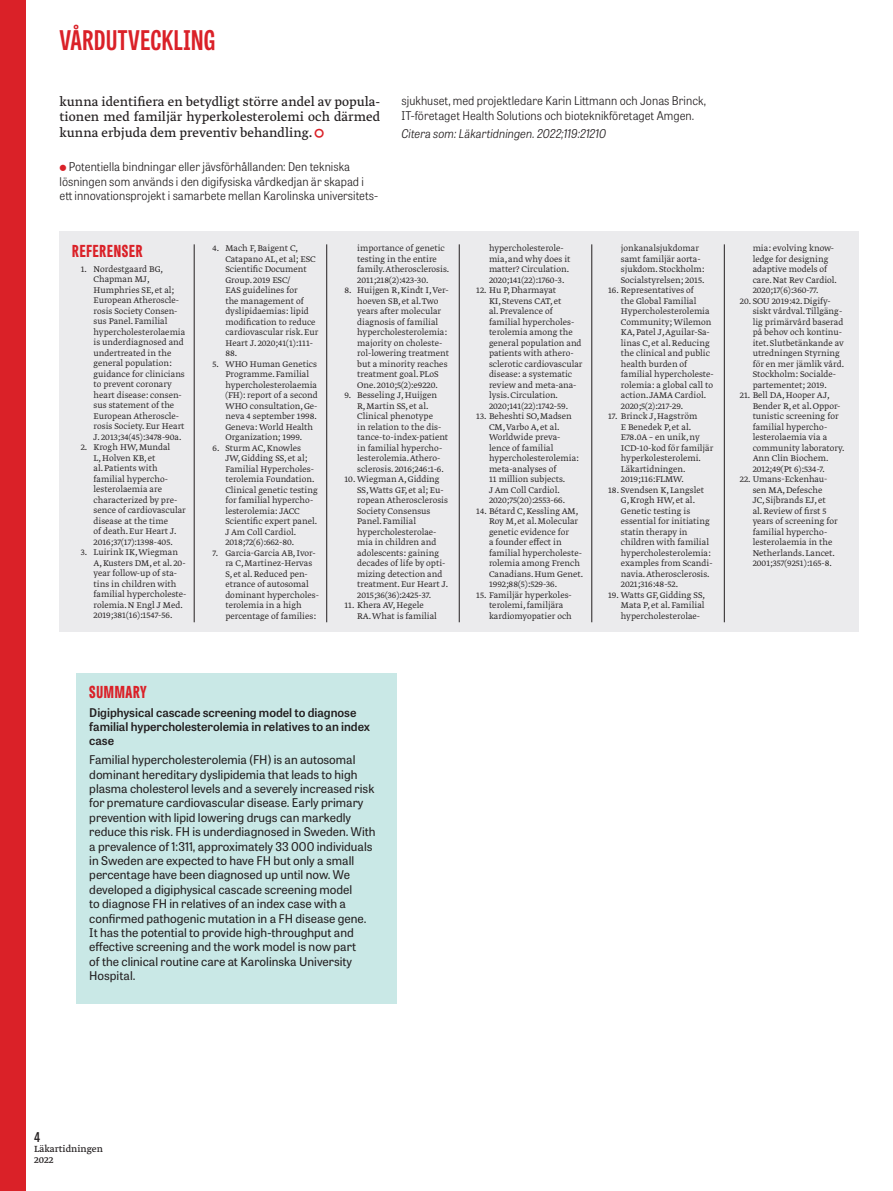
<style>
.page{position:relative;width:893px;height:1191px;background:#fff}
.page>*{position:absolute;margin:0;border:0;box-sizing:border-box;transform-origin:0 0}
.t1{font:700 27px "Tablet Gothic Compressed";letter-spacing:.02em;color:#da2128}
.Rubrik_fakta_röd_ref{font:800 16.5px "Tablet Gothic Compressed";letter-spacing:.045em;color:#da2128}
.Rubrik_fakta_röd{font:800 16.5px "Tablet Gothic Compressed";letter-spacing:.045em;color:#da2128}
.Brödtext_m{font:14.25px/15.8px "Greta Text Pro Regular Min";color:#231f20;text-align:justify}
.t2{font:600 13.5px "Tablet Gothic Condensed";color:#231f20}
.Summary{font:12px/14.4px "Tablet Gothic";color:#231f20}
.Bindningar_eller_jäv{font:300 12px/14.2px "Tablet Gothic Narrow";letter-spacing:.005em;color:#231f20}
.Summary-2{font:600 12px/14.4px "Tablet Gothic";color:#231f20}
.Citera_som{font:italic 300 12px "Tablet Gothic Narrow";color:#231f20}
.t3{font:10.5px/10.5px "Greta Text Pro";color:#231f20}
.t4{font:9.75px/10.5px "Greta Text Pro Light Min";color:#231f20}
.s1{color:#da2128}
</style>
<div class="page">
<div style="left:0;top:0;width:26px;height:1191px;background:#da2128"></div>
<div style="left:77px;top:673px;width:320px;height:330px;background:#c9e8e6"></div>
<div style="left:60px;top:232px;width:799px;height:400px;background:#ebebed"></div>
<hr style="left:194px;top:244px;width:1px;height:378px;background:#231f20">
<hr style="left:459px;top:244px;width:1px;height:378px;background:#231f20">
<hr style="left:326px;top:244px;width:1px;height:378px;background:#231f20">
<hr style="left:591px;top:244px;width:1px;height:378px;background:#231f20">
<hr style="left:724px;top:244px;width:1px;height:378px;background:#231f20">
<h1 class="t1" style="left:60px;top:22px;width:157px">VÅRDUTVECKLING</h1>
<p class="Brödtext_m" style="left:60px;top:94px;width:322px">kunna identifiera en betydligt större andel av popula&shy;tionen med familjär hyperkolesterolemi och därmed kunna erbjuda dem preventiv behandling. <span class="s1">▲</span></p>
<p class="Bindningar_eller_jäv" style="left:60px;top:159px;width:320px;text-indent:9px">Potentiella bindningar eller jävsförhållanden: Den tekniska lösningen som används i den digifysiska vårdkedjan är skapad i ett innovationsprojekt i samarbete mellan Karolinska universitets-</p>
<p class="Bindningar_eller_jäv" style="left:401px;top:93px;width:306px">sjukhuset, med projektledare Karin Littmann och Jonas Brinck,<br>IT-företaget Health Solutions och bioteknikföretaget Amgen.</p>
<p class="Citera_som" style="left:401px;top:125px;width:206px">Citera som: Läkartidningen. 2022;119:21210</p>
<p class="Rubrik_fakta_röd_ref" style="left:72px;top:239px;width:72px">REFERENSER</p>
<p class="t4" style="left:94px;top:264px;width:93px;text-indent:-13px">1. Nordestgaard BG,<br>Chapman MJ,<br>Humphries SE, et al;<br>European Atheroscle&shy;rosis Society Consen&shy;sus Panel. Familial hypercholesterolaemia is underdiagnosed and undertreated in the general population: guidance for clinicians to prevent coronary heart disease: consen&shy;sus statement of the<br>European Atheroscle&shy;rosis Society. Eur Heart<br>J. 2013;34(45):3478-90a.</p>
<p class="t4" style="left:94px;top:442px;width:94px;text-indent:-13px">2. Krogh HW, Mundal<br>L, Holven KB, et<br>al. Patients with familial hypercho&shy;lesterolaemia are characterized by pre&shy;sence of cardiovascular disease at the time<br>of death. Eur Heart J.<br>2016;37(17):1398-405.</p>
<p class="t4" style="left:94px;top:547px;width:94px;text-indent:-13px">3. Luirink IK, Wiegman<br>A, Kusters DM, et al. 20- year follow-up of sta&shy;tins in children with familial hypercholeste&shy;rolemia. N Engl J Med.<br>2019;381(16):1547-56.</p>
<p class="t4" style="left:225px;top:243px;width:94px;text-indent:-13px">4. Mach F, Baigent C,<br>Catapano AL, et al; ESC<br>Scientific Document<br>Group. 2019 ESC/<br>EAS guidelines for<br>the management of dyslipidaemias: lipid modification to reduce cardiovascular risk. Eur<br>Heart J. 2020;41(1):111-<br>88.</p>
<p class="t4" style="left:225px;top:359px;width:94px;text-indent:-13px">5. WHO Human Genetics<br>Programme. Familial hypercholesterolaemia (FH): report of a second<br>WHO consultation, Ge&shy;neva 4 september 1998.<br>Geneva: World Health<br>Organization; 1999.</p>
<p class="t4" style="left:225px;top:443px;width:94px;text-indent:-13px">6. Sturm AC, Knowles<br>JW, Gidding SS, et al;<br>Familial Hypercholes&shy;terolemia Foundation.<br>Clinical genetic testing for familial hypercho&shy;lesterolemia: JACC<br>Scientific expert panel.<br>J Am Coll Cardiol.<br>2018;72(6):662-80.</p>
<p class="t4" style="left:225px;top:548px;width:95px;text-indent:-13px">7. Garcia-Garcia AB, Ivor&shy;ra C, Martinez-Hervas<br>S, et al. Reduced pen&shy;etrance of autosomal dominant hypercholes&shy;terolemia in a high percentage of families:</p>
<p class="t4" style="left:357px;top:243px;width:94px">importance of genetic testing in the entire family. Atherosclerosis.<br>2011;218(2):423-30.</p>
<p class="t4" style="left:357px;top:285px;width:93px;text-indent:-13px">8. Huijgen R, Kindt I, Ver&shy;hoeven SB, et al. Two years after molecular diagnosis of familial hypercholesterolemia: majority on choleste&shy;rol-lowering treatment but a minority reaches treatment goal. PLoS<br>One. 2010;5(2):e9220.</p>
<p class="t4" style="left:357px;top:390px;width:93px;text-indent:-13px">9. Besseling J, Huijgen<br>R, Martin SS, et al.<br>Clinical phenotype<br>in relation to the dis&shy;tance-to-index-patient in familial hypercho&shy;lesterolemia. Athero&shy;sclerosis. 2016;246:1-6.</p>
<p class="t4" style="left:357px;top:474px;width:93px;text-indent:-13px">10. Wiegman A, Gidding<br>SS, Watts GF, et al; Eu&shy;ropean Atherosclerosis<br>Society Consensus<br>Panel. Familial hypercholesterolae&shy;mia in children and adolescents: gaining decades of life by opti&shy;mizing detection and treatment. Eur Heart J.<br>2015;36(36):2425-37.</p>
<p class="t4" style="left:357px;top:600px;width:81px;text-indent:-13px">11. Khera AV, Hegele<br>RA. What is familial</p>
<p class="Rubrik_fakta_röd" style="left:89px;top:680px;width:59px">SUMMARY</p>
<p class="Summary-2" style="left:89px;top:704px;width:282px">Digiphysical cascade screening model to diagnose familial hypercholesterolemia in relatives to an index case</p>
<p class="Summary" style="left:89px;top:752px;width:288px">Familial hypercholesterolemia (FH) is an autosomal dominant hereditary dyslipidemia that leads to high plasma cholesterol levels and a severely increased risk for premature cardiovascular disease. Early primary prevention with lipid lowering drugs can markedly reduce this risk. FH is underdiagnosed in Sweden. With a prevalence of 1:311, approximately 33 000 individuals in Sweden are expected to have FH but only a small percentage have been diagnosed up until now. We developed a digiphysical cascade screening model<br>to diagnose FH in relatives of an index case with a confirmed pathogenic mutation in a FH disease gene.<br>It has the potential to provide high-throughput and effective screening and the work model is now part<br>of the clinical routine care at Karolinska University Hospital.</p>
<p class="t4" style="left:489px;top:243px;width:83px">hypercholesterole&shy;mia, and why does it matter? Circulation.<br>2020;141(22):1760-3.</p>
<p class="t4" style="left:489px;top:285px;width:95px;text-indent:-13px">12. Hu P, Dharmayat<br>KI, Stevens CAT, et<br>al. Prevalence of familial hypercholes&shy;terolemia among the general population and patients with athero&shy;sclerotic cardiovascular disease: a systematic review and meta-ana&shy;lysis. Circulation.<br>2020;141(22):1742-59.</p>
<p class="t4" style="left:489px;top:411px;width:91px;text-indent:-13px">13. Beheshti SO, Madsen<br>CM, Varbo A, et al.<br>Worldwide preva&shy;lence of familial hypercholesterolemia: meta-analyses of<br>11 million subjects.<br>J Am Coll Cardiol.<br>2020;75(20):2553-66.</p>
<p class="t4" style="left:489px;top:506px;width:96px;text-indent:-13px">14. Bétard C, Kessling AM,<br>Roy M, et al. Molecular genetic evidence for<br>a founder effect in familial hypercholeste&shy;rolemia among French<br>Canadians. Hum Genet.<br>1992;88(5):529-36.</p>
<p class="t4" style="left:489px;top:590px;width:84px;text-indent:-13px">15. Familjär hyperkoles&shy;terolemi, familjära kardiomyopatier och</p>
<p class="t4" style="left:621px;top:243px;width:85px">jonkanalsjukdomar samt familjär aorta&shy;sjukdom. Stockholm:<br>Socialstyrelsen; 2015.</p>
<p class="t4" style="left:621px;top:285px;width:94px;text-indent:-13px">16. Representatives of<br>the Global Familial<br>Hypercholesterolemia<br>Community; Wilemon<br>KA, Patel J, Aguilar-Sa&shy;linas C, et al. Reducing the clinical and public health burden of familial hypercholeste&shy;rolemia: a global call to action. JAMA Cardiol.<br>2020;5(2):217-29.</p>
<p class="t4" style="left:621px;top:411px;width:94px;text-indent:-13px">17. Brinck J, Hagström<br>E Benedek P, et al.<br>E78.0A – en unik, ny<br>ICD-10-kod för familjär hyperkolesterolemi.<br>Läkartidningen.<br>2019;116:FLMW.</p>
<p class="t4" style="left:621px;top:485px;width:93px;text-indent:-13px">18. Svendsen K, Langslet<br>G, Krogh HW, et al.<br>Genetic testing is essential for initiating statin therapy in children with familial hypercholesterolemia: examples from Scandi&shy;navia. Atherosclerosis.<br>2021;316:48-52.</p>
<p class="t4" style="left:621px;top:590px;width:86px;text-align:justify;text-indent:-13px">19. Watts GF, Gidding SS, Mata P, et al. Familial hypercholesterolae-</p>
<p class="t4" style="left:753px;top:243px;width:86px">mia: evolving know&shy;ledge for designing adaptive models of care. Nat Rev Cardiol.<br>2020;17(6):360-77.</p>
<p class="t4" style="left:753px;top:296px;width:93px;text-indent:-13px">20. SOU 2019:42. Digify&shy;siskt vårdval. Tillgäng&shy;lig primärvård baserad på behov och kontinu&shy;itet. Slutbetänkande av utredningen Styrning för en mer jämlik vård.<br>Stockholm: Socialde&shy;partementet; 2019.</p>
<p class="t4" style="left:753px;top:390px;width:93px;text-indent:-13px">21. Bell DA, Hooper AJ,<br>Bender R, et al. Oppor&shy;tunistic screening for familial hypercho&shy;lesterolaemia via a community laboratory.<br>Ann Clin Biochem.<br>2012;49(Pt 6):534-7.</p>
<p class="t4" style="left:753px;top:474px;width:87px;text-indent:-13px">22. Umans-Eckenhau&shy;sen MA, Defesche<br>JC, Sijbrands EJ, et al. Review of first 5 years of screening for familial hypercho&shy;lesterolaemia in the<br>Netherlands. Lancet.<br>2001;357(9251):165-8.</p>
<h3 class="t2" style="left:34px;top:1127px;width:8px">4</h3>
<p class="t3" style="left:34px;top:1144px;width:70px">Läkartidningen<br>2022</p>
</div>
